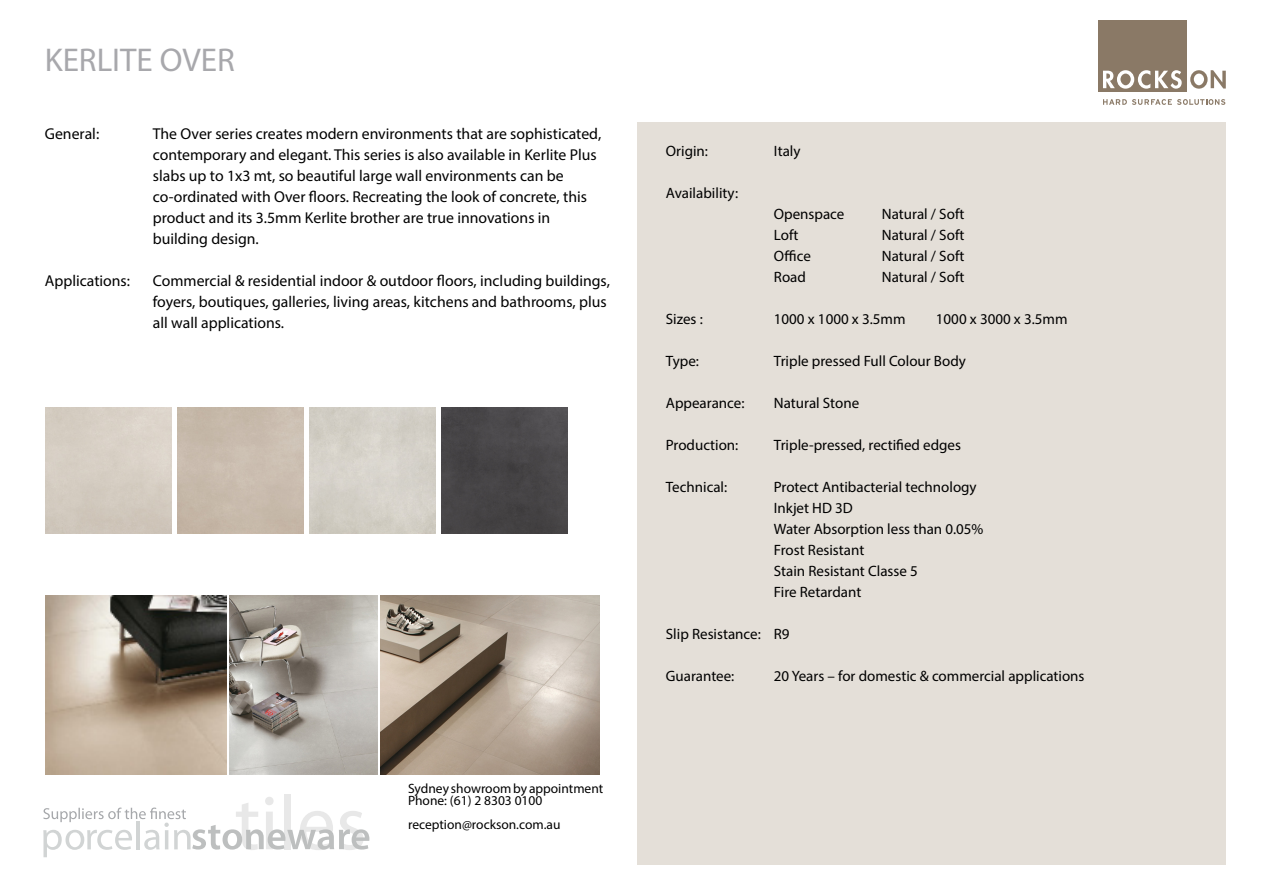
<style>
.page{position:relative;width:1263px;height:893px;background:#fff}
.page>*{position:absolute;margin:0;border:0;box-sizing:border-box;transform-origin:0 0}
.t1{font:33px "Myriad Pro";color:#a8a8ac}
.t2{font:15.75px/21px "Myriad Pro";color:#000}
.t3{font:15px "Myriad Pro";color:#000}
.t4{font:13.5px "Myriad Pro";color:#000}
</style>
<div class="page">
<div style="left:637px;top:123px;width:589px;height:742px;background:#e4dfd8"></div>
<div style="left:284px;top:794px;width:7px;height:55px;background:#e8e8e8"></div>
<svg style="left:43px;top:797px;width:326px;height:60px"></svg>
<div style="left:1098px;top:20px;width:88px;height:72px;background:#8a7966"></div>
<svg style="left:1103px;top:70px;width:79px;height:19px"></svg>
<svg style="left:1190px;top:70px;width:36px;height:19px"></svg>
<svg style="left:1103px;top:99px;width:122px;height:6px"></svg>
<img style="left:45px;top:596px;width:181px;height:178px">
<img style="left:380px;top:596px;width:219px;height:178px">
<img style="left:230px;top:596px;width:147px;height:178px">
<img style="left:441px;top:408px;width:126px;height:126px">
<p class="t1" style="left:45px;top:39px;width:192px">KERLITE OVER</p>
<p class="t2" style="left:45px;top:123px;width:56px">General:</p>
<p class="t2" style="left:153px;top:123px;width:450px">The Over series creates modern environments that are sophisticated,</p>
<p class="t2" style="left:153px;top:144px;width:445px">contemporary and elegant. This series is also available in Kerlite Plus slabs up to 1x3 mt, so beautiful large wall environments can be</p>
<p class="t2" style="left:153px;top:186px;width:436px">co-ordinated with Over floors. Recreating the look of concrete, this product and its 3.5mm Kerlite brother are true innovations in</p>
<p class="t2" style="left:153px;top:228px;width:107px">building design.</p>
<p class="t2" style="left:45px;top:270px;width:87px">Applications:</p>
<p class="t2" style="left:153px;top:270px;width:459px">Commercial &amp; residential indoor &amp; outdoor floors, including buildings, foyers, boutiques, galleries, living areas, kitchens and bathrooms, plus all wall applications.</p>
<p class="t4" style="left:408px;top:780px;width:197px">Sydney showroom by appointment</p>
<p class="t4" style="left:408px;top:792px;width:136px">Phone: (61) 2 8303 0100</p>
<p class="t4" style="left:408px;top:816px;width:154px">reception@rockson.com.au</p>
<p class="t3" style="left:666px;top:142px;width:44px">Origin:</p>
<p class="t3" style="left:774px;top:142px;width:28px">Italy</p>
<p class="t3" style="left:666px;top:184px;width:74px">Availability:</p>
<p class="t3" style="left:774px;top:205px;width:72px">Openspace</p>
<p class="t3" style="left:882px;top:205px;width:84px">Natural / Soft</p>
<p class="t3" style="left:774px;top:226px;width:26px">Loft</p>
<p class="t3" style="left:882px;top:226px;width:84px">Natural / Soft</p>
<p class="t3" style="left:774px;top:247px;width:38px">Office</p>
<p class="t3" style="left:882px;top:247px;width:84px">Natural / Soft</p>
<p class="t3" style="left:774px;top:268px;width:34px">Road</p>
<p class="t3" style="left:882px;top:268px;width:84px">Natural / Soft</p>
<p class="t3" style="left:666px;top:310px;width:38px">Sizes :</p>
<p class="t3" style="left:774px;top:310px;width:133px">1000 x 1000 x 3.5mm</p>
<p class="t3" style="left:936px;top:310px;width:133px">1000 x 3000 x 3.5mm</p>
<p class="t3" style="left:666px;top:352px;width:35px">Type:</p>
<p class="t3" style="left:774px;top:352px;width:194px">Triple pressed Full Colour Body</p>
<p class="t3" style="left:666px;top:394px;width:80px">Appearance:</p>
<p class="t3" style="left:774px;top:394px;width:87px">Natural Stone</p>
<p class="t3" style="left:666px;top:436px;width:74px">Production:</p>
<p class="t3" style="left:774px;top:436px;width:189px">Triple-pressed, rectified edges</p>
<p class="t3" style="left:666px;top:478px;width:63px">Technical:</p>
<p class="t3" style="left:774px;top:478px;width:204px">Protect Antibacterial technology</p>
<p class="t3" style="left:774px;top:499px;width:81px">Inkjet HD 3D</p>
<p class="t3" style="left:774px;top:520px;width:211px">Water Absorption less than 0.05%</p>
<p class="t3" style="left:774px;top:541px;width:92px">Frost Resistant</p>
<p class="t3" style="left:774px;top:562px;width:145px">Stain Resistant Classe 5</p>
<p class="t3" style="left:774px;top:583px;width:89px">Fire Retardant</p>
<p class="t3" style="left:666px;top:625px;width:125px">Slip Resistance: R9</p>
<p class="t3" style="left:666px;top:667px;width:70px">Guarantee:</p>
<p class="t3" style="left:774px;top:667px;width:312px">20 Years – for domestic &amp; commercial applications</p>
</div>
